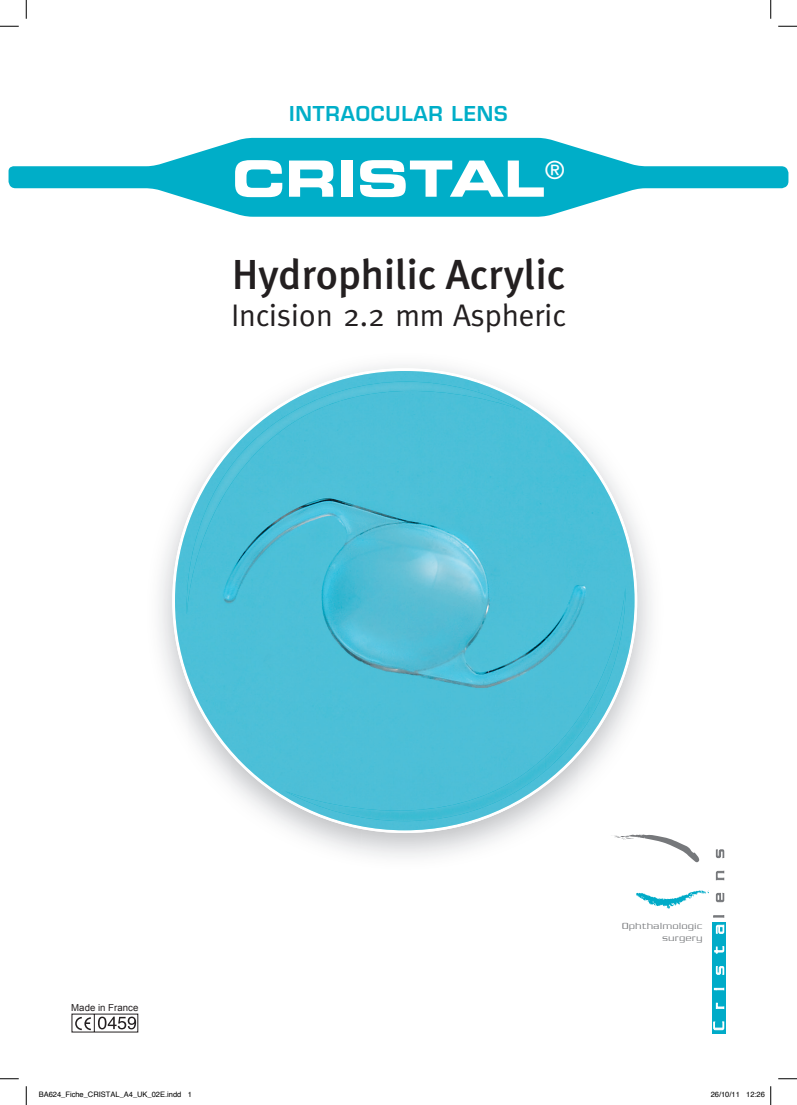
<style>
.page{position:relative;width:797px;height:1105px;background:#fff}
.page>*{position:absolute;margin:0;border:0;box-sizing:border-box;transform-origin:0 0}
.t1{font:50px "Eurostile Bold Extended Two";color:#fff}
.t2{font:500 42px "Meta Plus";color:#231f20}
.t3{font:31.25px "Meta";color:#231f20}
.t4{font:600 20px "Eurostile";letter-spacing:.04em;color:#00aec8}
.t5{font:300 9.62px/11.5px "Serpentine";letter-spacing:.075em;color:#76787b;text-align:right}
.t6{font:9.62px "Arial";color:#231f20}
.t7{font:7.5px "Helvetica";color:#000}
</style>
<div class="page">
<img style="left:637px;top:531px;width:14px;height:160px">
<svg style="left:172px;top:368px;width:465px;height:465px;fill:#4dbfd8"></svg>
<img style="left:279px;top:382px;width:243px;height:38px">
<img style="left:236px;top:420px;width:61px;height:39px">
<img style="left:196px;top:459px;width:54px;height:78px">
<img style="left:184px;top:537px;width:20px;height:77px">
<img style="left:588px;top:587px;width:41px;height:134px">
<img style="left:545px;top:702px;width:44px;height:69px">
<img style="left:501px;top:756px;width:44px;height:43px">
<img style="left:285px;top:787px;width:217px;height:34px">
<svg style="left:9px;top:138px;width:779px;height:79px;fill:#00aec8"></svg>
<svg style="left:72px;top:1014px;width:66px;height:19px"></svg>
<svg style="left:636px;top:890px;width:73px;height:19px"></svg>
<svg style="left:614px;top:834px;width:85px;height:29px"></svg>
<div style="left:711px;top:922px;width:14px;height:112px;background:#00abc8"></div>
<svg style="left:713px;top:1021px;width:11px;height:9px"></svg>
<svg style="left:716px;top:1003px;width:8px;height:6px"></svg>
<svg style="left:714px;top:988px;width:10px;height:2px"></svg>
<svg style="left:716px;top:966px;width:8px;height:9px"></svg>
<svg style="left:714px;top:946px;width:10px;height:7px"></svg>
<svg style="left:716px;top:925px;width:8px;height:9px"></svg>
<svg style="left:713px;top:915px;width:11px;height:3px"></svg>
<svg style="left:716px;top:893px;width:8px;height:9px"></svg>
<svg style="left:716px;top:871px;width:8px;height:9px"></svg>
<svg style="left:716px;top:849px;width:8px;height:9px"></svg>
<svg style="left:0;top:25px;width:19px;height:2px"></svg>
<svg style="left:778px;top:25px;width:19px;height:2px"></svg>
<svg style="left:0;top:1078px;width:19px;height:1px"></svg>
<svg style="left:778px;top:1078px;width:19px;height:1px"></svg>
<svg style="left:25px;top:0;width:2px;height:19px"></svg>
<svg style="left:25px;top:1086px;width:2px;height:19px"></svg>
<svg style="left:770px;top:0;width:1px;height:19px"></svg>
<svg style="left:770px;top:1086px;width:1px;height:19px"></svg>
<h3 class="t4" style="left:289px;top:101px;width:220px">INTRAOCULAR LENS</h3>
<h1 class="t1" style="left:232px;top:144px;width:334px">CRISTAL<sup>®</sup></h1>
<h2 class="t2" style="left:232px;top:250px;width:335px">Hydrophilic Acrylic</h2>
<h3 class="t3" style="left:231px;top:298px;width:336px">Incision 2.2 mm Aspheric</h3>
<p class="t6" style="left:71px;top:1001px;width:69px">Made in France</p>
<p class="t5" style="left:622px;top:920px;width:82px">Ophthalmologic surgery</p>
<p class="t7" style="left:39px;top:1089px;width:154px">BA624_Fiche_CRISTAL_A4_UK_02E.indd 1</p>
<p class="t7" style="left:710px;top:1089px;width:56px">26/10/11 12:26</p>
</div>
